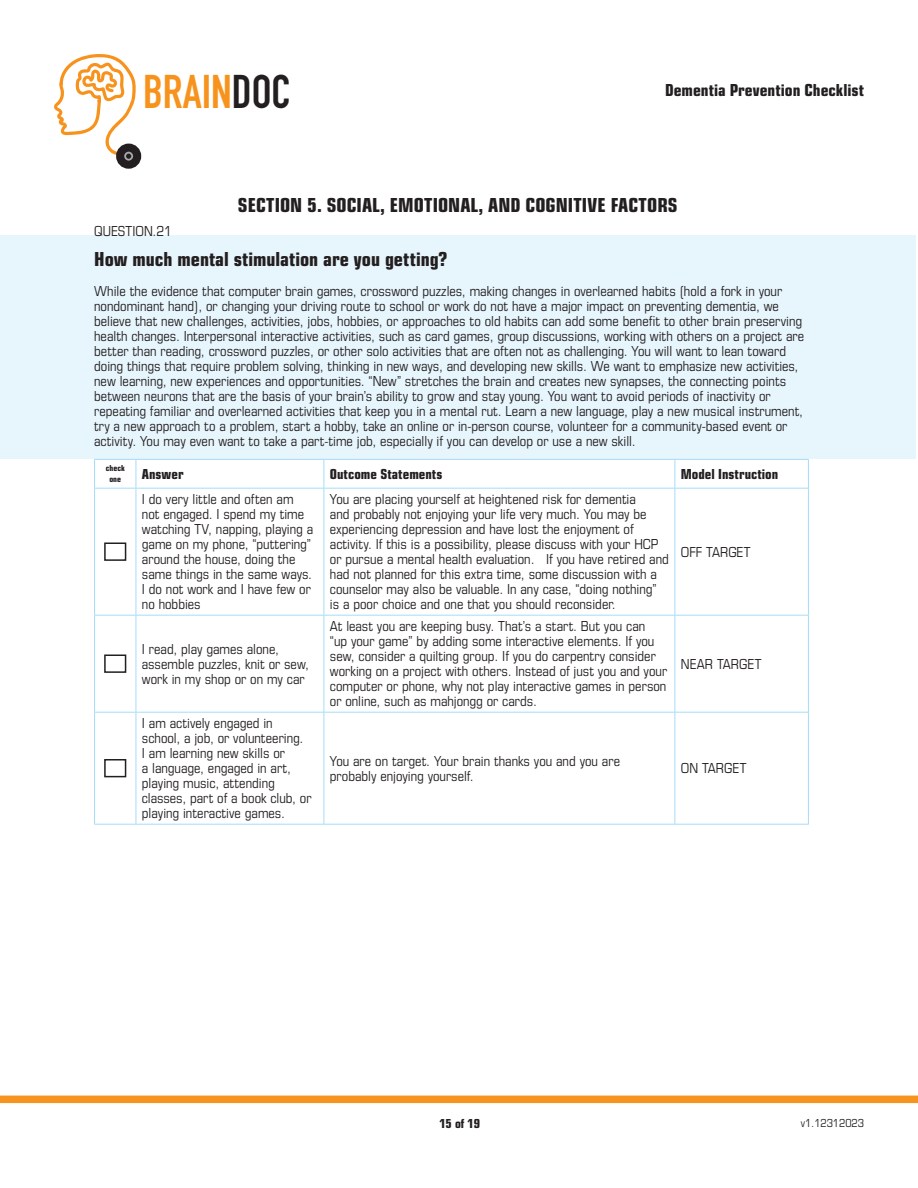
<style>
.page{position:relative;width:918px;height:1188px;background:#fff}
.page>*{position:absolute;margin:0;border:0;box-sizing:border-box;transform-origin:0 0}
.t1{font:700 46.5px "DIN Condensed";color:#f7931d}
.t2{font:21px "Eurostile Con Hea";color:#231f20}
.t3{font:18px "Eurostile Con Hea";color:#231f20}
.t4{font:15px/15px "Eurostile Con";color:#231f20}
.t5{font:15px "Eurostile Con Hea";color:#231f20}
.t6{font:13.5px "Eurostile Con Hea";color:#231f20}
.t7{font:12px "Eurostile Con";color:#231f20}
.t8{font:9px "Eurostile Con Hea";color:#231f20}
.s1{color:#231f20}
</style>
<div class="page">
<div style="left:116px;top:144px;width:25px;height:25px;border:8px solid #231f20;border-radius:50%"></div>
<div style="left:121px;top:149px;width:15px;height:15px;border:3px solid #231f20;border-radius:50%"></div>
<svg style="left:54px;top:54px;width:82px;height:105px"></svg>
<div style="left:0;top:1096px;width:918px;height:7px;background:#f79420"></div>
<div style="left:0;top:235px;width:916px;height:224px;background:#e7f5fc"></div>
<hr style="left:94px;top:459px;width:42px;height:1px;background:#a5dcf7">
<svg style="left:94px;top:460px;width:1px;height:28px"></svg>
<hr style="left:136px;top:459px;width:188px;height:1px;background:#a5dcf7">
<svg style="left:136px;top:460px;width:1px;height:28px"></svg>
<hr style="left:324px;top:459px;width:351px;height:1px;background:#a5dcf7">
<svg style="left:324px;top:460px;width:1px;height:28px"></svg>
<hr style="left:675px;top:459px;width:134px;height:1px;background:#a5dcf7">
<svg style="left:675px;top:460px;width:1px;height:28px"></svg>
<svg style="left:808px;top:460px;width:1px;height:28px"></svg>
<hr style="left:94px;top:488px;width:42px;height:1px;background:#a5dcf7">
<hr style="left:94px;top:489px;width:1px;height:126px;background:#a5dcf7">
<hr style="left:136px;top:488px;width:188px;height:1px;background:#a5dcf7">
<hr style="left:136px;top:489px;width:1px;height:126px;background:#a5dcf7">
<hr style="left:324px;top:488px;width:351px;height:1px;background:#a5dcf7">
<hr style="left:324px;top:489px;width:1px;height:126px;background:#a5dcf7">
<hr style="left:675px;top:488px;width:134px;height:1px;background:#a5dcf7">
<hr style="left:675px;top:489px;width:1px;height:126px;background:#a5dcf7">
<hr style="left:808px;top:489px;width:1px;height:126px;background:#a5dcf7">
<hr style="left:94px;top:615px;width:42px;height:1px;background:#a5dcf7">
<hr style="left:94px;top:616px;width:1px;height:96px;background:#a5dcf7">
<hr style="left:136px;top:615px;width:188px;height:1px;background:#a5dcf7">
<hr style="left:136px;top:616px;width:1px;height:96px;background:#a5dcf7">
<hr style="left:324px;top:615px;width:351px;height:1px;background:#a5dcf7">
<hr style="left:324px;top:616px;width:1px;height:96px;background:#a5dcf7">
<hr style="left:675px;top:615px;width:134px;height:1px;background:#a5dcf7">
<hr style="left:675px;top:616px;width:1px;height:96px;background:#a5dcf7">
<hr style="left:808px;top:616px;width:1px;height:96px;background:#a5dcf7">
<hr style="left:94px;top:712px;width:42px;height:1px;background:#a5dcf7">
<hr style="left:94px;top:713px;width:1px;height:111px;background:#a5dcf7">
<hr style="left:136px;top:712px;width:188px;height:1px;background:#a5dcf7">
<hr style="left:136px;top:713px;width:1px;height:111px;background:#a5dcf7">
<hr style="left:324px;top:712px;width:351px;height:1px;background:#a5dcf7">
<hr style="left:324px;top:713px;width:1px;height:111px;background:#a5dcf7">
<hr style="left:675px;top:712px;width:134px;height:1px;background:#a5dcf7">
<hr style="left:675px;top:713px;width:1px;height:111px;background:#a5dcf7">
<hr style="left:808px;top:713px;width:1px;height:111px;background:#a5dcf7">
<hr style="left:94px;top:824px;width:42px;height:1px;background:#a5dcf7">
<hr style="left:136px;top:824px;width:188px;height:1px;background:#a5dcf7">
<hr style="left:324px;top:824px;width:351px;height:1px;background:#a5dcf7">
<hr style="left:675px;top:824px;width:134px;height:1px;background:#a5dcf7">
<div style="left:104px;top:543px;width:22px;height:18px;border:2px solid #231f20"></div>
<div style="left:104px;top:655px;width:22px;height:18px;border:2px solid #231f20"></div>
<div style="left:104px;top:759px;width:22px;height:18px;border:2px solid #231f20"></div>
<h1 class="t1" style="left:143px;top:61px;width:149px">BRAIN<span class="s1">DOC</span></h1>
<p class="t3" style="left:665px;top:77px;width:200px">Dementia Prevention Checklist</p>
<p class="t2" style="left:238px;top:190px;width:441px">SECTION 5. SOCIAL, EMOTIONAL, AND COGNITIVE FACTORS</p>
<p class="t4" style="left:94px;top:223px;width:79px">QUESTION.21</p>
<p class="t2" style="left:94px;top:244px;width:355px">How much mental stimulation are you getting?</p>
<p class="t4" style="left:94px;top:283px;width:712px">While the evidence that computer brain games, crossword puzzles, making changes in overlearned habits (hold a fork in your nondominant hand), or changing your driving route to school or work do not have a major impact on preventing dementia, we believe that new challenges, activities, jobs, hobbies, or approaches to old habits can add some benefit to other brain preserving health changes. Interpersonal interactive activities, such as card games, group discussions, working with others on a project are better than reading, crossword puzzles, or other solo activities that are often not as challenging. You will want to lean toward doing things that require problem solving, thinking in new ways, and developing new skills. We want to emphasize new activities, new learning, new experiences and opportunities. “New” stretches the brain and creates new synapses, the connecting points between neurons that are the basis of your brain’s ability to grow and stay young. You want to avoid periods of inactivity or repeating familiar and overlearned activities that keep you in a mental rut. Learn a new language, play a new musical instrument, try a new approach to a problem, start a hobby, take an online or in-person course, volunteer for a community-based event or activity. You may even want to take a part-time job, especially if you can develop or use a new skill.</p>
<p class="t8" style="left:106px;top:462px;width:20px">check</p>
<p class="t8" style="left:109px;top:473px;width:13px">one</p>
<p class="t5" style="left:142px;top:463px;width:43px">Answer</p>
<p class="t5" style="left:330px;top:463px;width:114px">Outcome Statements</p>
<p class="t5" style="left:681px;top:463px;width:99px">Model Instruction</p>
<p class="t4" style="left:142px;top:491px;width:173px">I do very little and often am not engaged. I spend my time watching TV, napping, playing a game on my phone, “puttering” around the house, doing the same things in the same ways.<br>I do not work and I have few or no hobbies</p>
<p class="t4" style="left:330px;top:491px;width:341px">You are placing yourself at heightened risk for dementia<br>and probably not enjoying your life very much. You may be experiencing depression and have lost the enjoyment of activity. If this is a possibility, please discuss with your HCP or pursue a mental health evaluation. If you have retired and had not planned for this extra time, some discussion with a counselor may also be valuable. In any case, “doing nothing” is a poor choice and one that you should reconsider.</p>
<p class="t4" style="left:681px;top:543px;width:71px">OFF TARGET</p>
<p class="t4" style="left:142px;top:640px;width:169px">I read, play games alone, assemble puzzles, knit or sew, work in my shop or on my car</p>
<p class="t4" style="left:142px;top:715px;width:171px">I am actively engaged in school, a job, or volunteering.<br>I am learning new skills or<br>a language, engaged in art, playing music, attending classes, part of a book club, or playing interactive games.</p>
<p class="t4" style="left:330px;top:618px;width:339px">At least you are keeping busy. That’s a start. But you can<br>“up your game” by adding some interactive elements. If you sew, consider a quilting group. If you do carpentry consider working on a project with others. Instead of just you and your computer or phone, why not play interactive games in person or online, such as mahjongg or cards.</p>
<p class="t4" style="left:681px;top:655px;width:82px">NEAR TARGET</p>
<p class="t4" style="left:330px;top:752px;width:292px">You are on target. Your brain thanks you and you are probably enjoying yourself.</p>
<p class="t4" style="left:681px;top:760px;width:67px">ON TARGET</p>
<p class="t6" style="left:439px;top:1113px;width:42px">15 of 19</p>
<p class="t7" style="left:801px;top:1114px;width:65px">v1.12312023</p>
</div>
